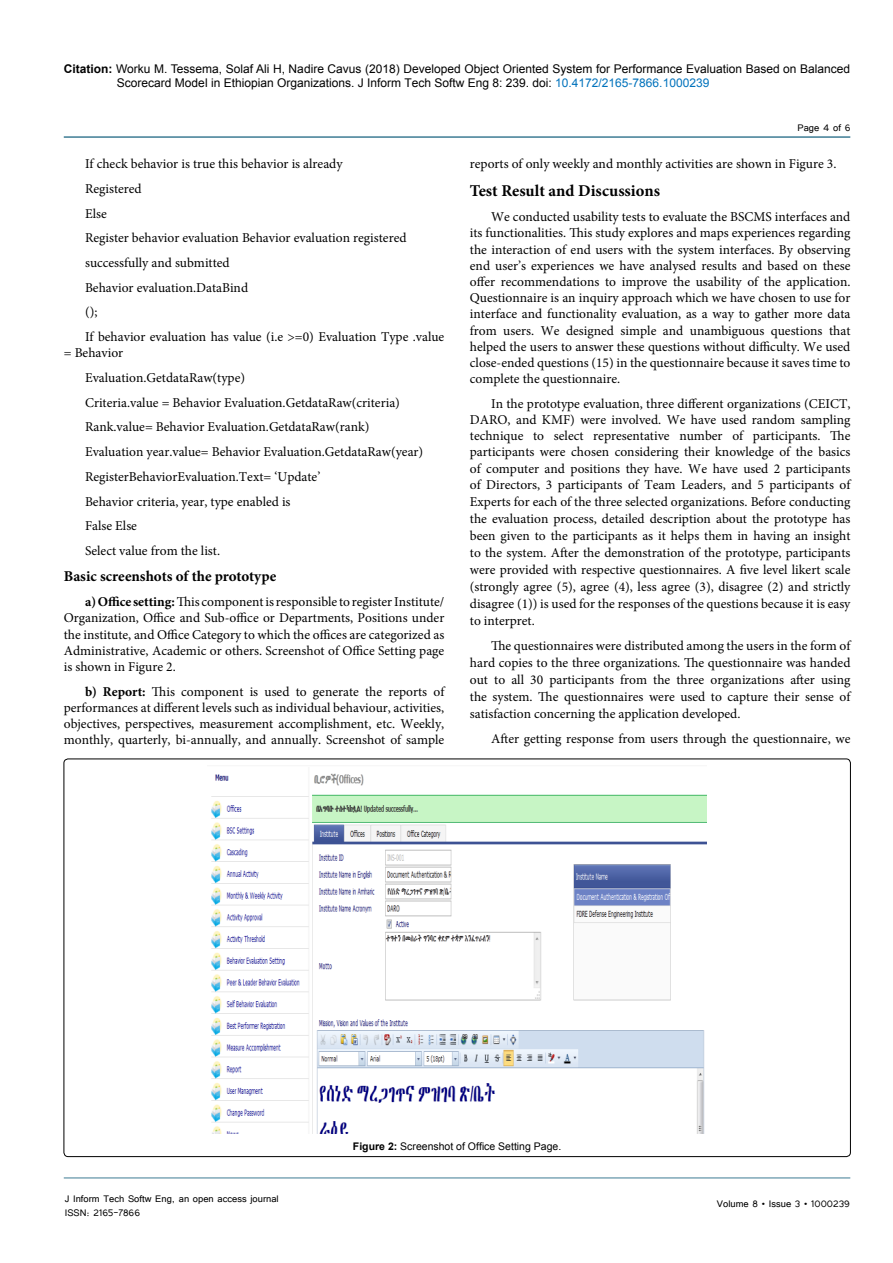
<style>
.page{position:relative;width:893px;height:1263px;background:#fff}
.page>*{position:absolute;margin:0;border:0;box-sizing:border-box;transform-origin:0 0}
.t1{font:700 16.5px "Minion Pro";color:#000}
.t2{font:700 15px "Minion Pro";color:#000}
.t3{font:13.5px/16.2px "Minion Pro";color:#000;text-align:justify}
.t4{font:12px/14.4px "Arial";color:#000}
.t5{font:12px/14.4px "Tunga";color:#000}
.t6{font:10.5px "Arial";color:#000}
.s1{font-weight:700}
.s2{color:#0072bc}
</style>
<div class="page">
<hr style="left:64px;top:1178px;width:786px;height:1px;background:#3e7c94">
<hr style="left:64px;top:136px;width:786px;height:2px;background:#3e7c94">
<img style="left:211px;top:773px;width:495px;height:361px">
<p class="t4" style="left:117px;top:61px;width:735px;text-indent:-53px"><span class="s1">Citation:</span> Worku M. Tessema, Solaf Ali H, Nadire Cavus (2018) Developed Object Oriented System for Performance Evaluation Based on Balanced<br>Scorecard Model in Ethiopian Organizations. J Inform Tech Softw Eng 8: 239. doi: <span class="s2">10.4172/2165-7866.1000239</span></p>
<p class="t5" style="left:797px;top:119px;width:55px">Page 4 of 6</p>
<p class="t3" style="left:85px;top:151px;width:361px;line-height:24.8px;text-align:left">If check behavior is true this behavior is already<br>Registered<br>Else<br>Register behavior evaluation Behavior evaluation registered successfully and submitted<br>Behavior evaluation.DataBind<br>();<br>If behavior evaluation has value (i.e &gt;=0) Evaluation Type .value</p>
<p class="t3" style="left:85px;top:341px;width:340px;line-height:24.8px;text-align:left;text-indent:-21px">= Behavior<br>Evaluation.GetdataRaw(type)<br>Criteria.value = Behavior Evaluation.GetdataRaw(criteria)<br>Rank.value= Behavior Evaluation.GetdataRaw(rank)<br>Evaluation year.value= Behavior Evaluation.GetdataRaw(year)<br>RegisterBehaviorEvaluation.Text= ‘Update’<br>Behavior criteria, year, type enabled is<br>False Else<br>Select value from the list.</p>
<p class="t2" style="left:64px;top:566px;width:214px">Basic screenshots of the prototype</p>
<p class="t3" style="left:64px;top:594px;width:382px;text-indent:21px"><span class="s1">a) Office setting:</span> This component is responsible to register Institute/ Organization, Office and Sub-office or Departments, Positions under the institute, and Office Category to which the offices are categorized as Administrative, Academic or others. Screenshot of Office Setting page is shown in Figure 2.</p>
<p class="t3" style="left:64px;top:683px;width:382px;text-indent:21px"><span class="s1">b) Report:</span> This component is used to generate the reports of performances at different levels such as individual behaviour, activities, objectives, perspectives, measurement accomplishment, etc. Weekly, monthly, quarterly, bi-annually, and annually. Screenshot of sample</p>
<p class="t3" style="left:470px;top:156px;width:368px">reports of only weekly and monthly activities are shown in Figure 3.</p>
<p class="t1" style="left:470px;top:179px;width:192px">Test Result and Discussions</p>
<p class="t3" style="left:470px;top:209px;width:382px;text-indent:21px">We conducted usability tests to evaluate the BSCMS interfaces and its functionalities. This study explores and maps experiences regarding the interaction of end users with the system interfaces. By observing end user’s experiences we have analysed results and based on these offer recommendations to improve the usability of the application.<br>Questionnaire is an inquiry approach which we have chosen to use for interface and functionality evaluation, as a way to gather more data from users. We designed simple and unambiguous questions that helped the users to answer these questions without difficulty. We used close-ended questions (15) in the questionnaire because it saves time to complete the questionnaire.</p>
<p class="t3" style="left:470px;top:395px;width:382px;line-height:16.6px;text-indent:21px">In the prototype evaluation, three different organizations (CEICT, DARO, and KMF) were involved. We have used random sampling technique to select representative number of participants. The participants were chosen considering their knowledge of the basics of computer and positions they have. We have used 2 participants of Directors, 3 participants of Team Leaders, and 5 participants of Experts for each of the three selected organizations. Before conducting the evaluation process, detailed description about the prototype has been given to the participants as it helps them in having an insight to the system. After the demonstration of the prototype, participants were provided with respective questionnaires. A five level likert scale (strongly agree (5), agree (4), less agree (3), disagree (2) and strictly disagree (1)) is used for the responses of the questions because it is easy to interpret.</p>
<p class="t3" style="left:470px;top:637px;width:382px;line-height:17px;text-indent:21px">The questionnaires were distributed among the users in the form of hard copies to the three organizations. The questionnaire was handed out to all 30 participants from the three organizations after using the system. The questionnaires were used to capture their sense of satisfaction concerning the application developed.</p>
<p class="t3" style="left:491px;top:731px;width:361px">After getting response from users through the questionnaire, we</p>
<p class="t5" style="left:65px;top:1190px;width:215px">J Inform Tech Softw Eng, an open access journal<br>ISSN: 2165-7866</p>
<p class="t6" style="left:353px;top:1139px;width:210px"><span class="s1">Figure 2:</span> Screenshot of Office Setting Page.</p>
<p class="t5" style="left:717px;top:1196px;width:134px">Volume 8 • Issue 3 • 1000239</p>
</div>
